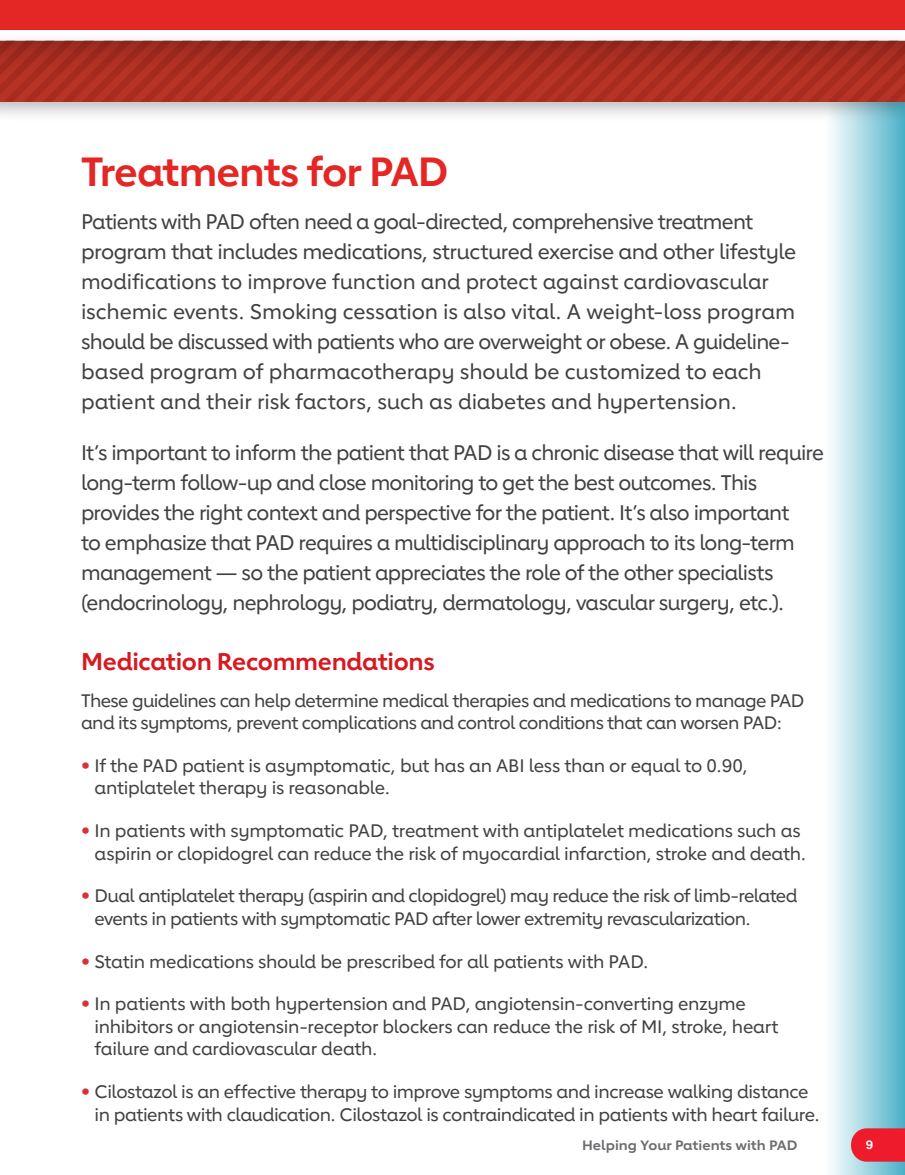
<style>
.page{position:relative;width:905px;height:1175px;background:#fff}
.page>*{position:absolute;margin:0;border:0;box-sizing:border-box;transform-origin:0 0}
.Level_1_Head{font:700 40.5px "Lub Dub";letter-spacing:-.025em;color:#e42625}
.Level_2_Head{font:700 24px "Lub Dub";letter-spacing:-.015em;color:#d71920}
.Intro{font:500 21px/30px "Lub Dub";letter-spacing:-.015em;color:#414042}
.Intro-2{font:500 21px/30px "Lub Dub";letter-spacing:-.035em;color:#414042}
.Body_Text{font:500 18px/22.5px "Lub Dub";letter-spacing:-.025em;color:#414042}
.t1{font:700 13.5px "Lub Dub";color:#6c6d70;scale:1.05 1}
.t2{font:700 12px "Lub Dub";color:#fff;scale:1.05 1}
.s1{font-family:"Helvetica Neue LT Std";font-weight:700;color:#db3037}
</style>
<div class="page">
<div style="left:825px;top:71px;width:79px;height:1103px;background:linear-gradient(to right,#fff,#4db1c9)"></div>
<svg style="left:851px;top:1128px;width:53px;height:33px;background:#ea2839"></svg>
<div style="left:0;top:32px;width:904px;height:91px;background:#231f20;opacity:.3"></div>
<svg style="left:0;top:41px;width:904px;height:60px;background:#a72d20"></svg>
<div style="left:0;top:0;width:904px;height:30px;background:#e42625"></div>
<h2 class="Level_1_Head" style="left:81px;top:147px;width:369px">Treatments for PAD</h2>
<p class="Intro" style="left:81px;top:207px;width:716px">Patients with PAD often need a goal-directed, comprehensive treatment program that includes medications, structured exercise and other lifestyle modifications to improve function and protect against cardiovascular ischemic events. Smoking cessation is also vital. A weight-loss program should be discussed with patients who are overweight or obese. A guideline&shy;based program of pharmacotherapy should be customized to each patient and their risk factors, such as diabetes and hypertension.</p>
<p class="Intro-2" style="left:81px;top:437px;width:744px">It’s important to inform the patient that PAD is a chronic disease that will require long-term follow-up and close monitoring to get the best outcomes. This provides the right context and perspective for the patient. It’s also important<br>to emphasize that PAD requires a multidisciplinary approach to its long-term management — so the patient appreciates the role of the other specialists (endocrinology, nephrology, podiatry, dermatology, vascular surgery, etc.).</p>
<h3 class="Level_2_Head" style="left:81px;top:647px;width:355px">Medication Recommendations</h3>
<p class="Body_Text" style="left:81px;top:688px;width:725px">These guidelines can help determine medical therapies and medications to manage PAD and its symptoms, prevent complications and control conditions that can worsen PAD:</p>
<p class="Body_Text" style="left:94px;top:754px;width:655px;text-indent:-14px"><span class="s1">•</span> If the PAD patient is asymptomatic, but has an ABI less than or equal to 0.90, antiplatelet therapy is reasonable.</p>
<p class="Body_Text" style="left:81px;top:819px;width:726px;text-align:right"><span class="s1">•</span> In patients with symptomatic PAD, treatment with antiplatelet medications such as aspirin or clopidogrel can reduce the risk of myocardial infarction, stroke and death.</p>
<p class="Body_Text" style="left:94px;top:884px;width:704px;text-indent:-14px"><span class="s1">•</span> Dual antiplatelet therapy (aspirin and clopidogrel) may reduce the risk of limb-related events in patients with symptomatic PAD after lower extremity revascularization.</p>
<p class="Body_Text" style="left:81px;top:949px;width:569px"><span class="s1">•</span> Statin medications should be prescribed for all patients with PAD.</p>
<p class="Body_Text" style="left:94px;top:992px;width:685px;text-indent:-14px"><span class="s1">•</span> In patients with both hypertension and PAD, angiotensin-converting enzyme inhibitors or angiotensin-receptor blockers can reduce the risk of MI, stroke, heart failure and cardiovascular death.</p>
<p class="Body_Text" style="left:94px;top:1080px;width:726px;text-indent:-14px"><span class="s1">•</span> Cilostazol is an effective therapy to improve symptoms and increase walking distance in patients with claudication. Cilostazol is contraindicated in patients with heart failure.</p>
<p class="t1" style="left:582px;top:1136px;width:206px">Helping Your Patients with PAD</p>
<p class="t2" style="left:865px;top:1137px;width:9px">9</p>
</div>
